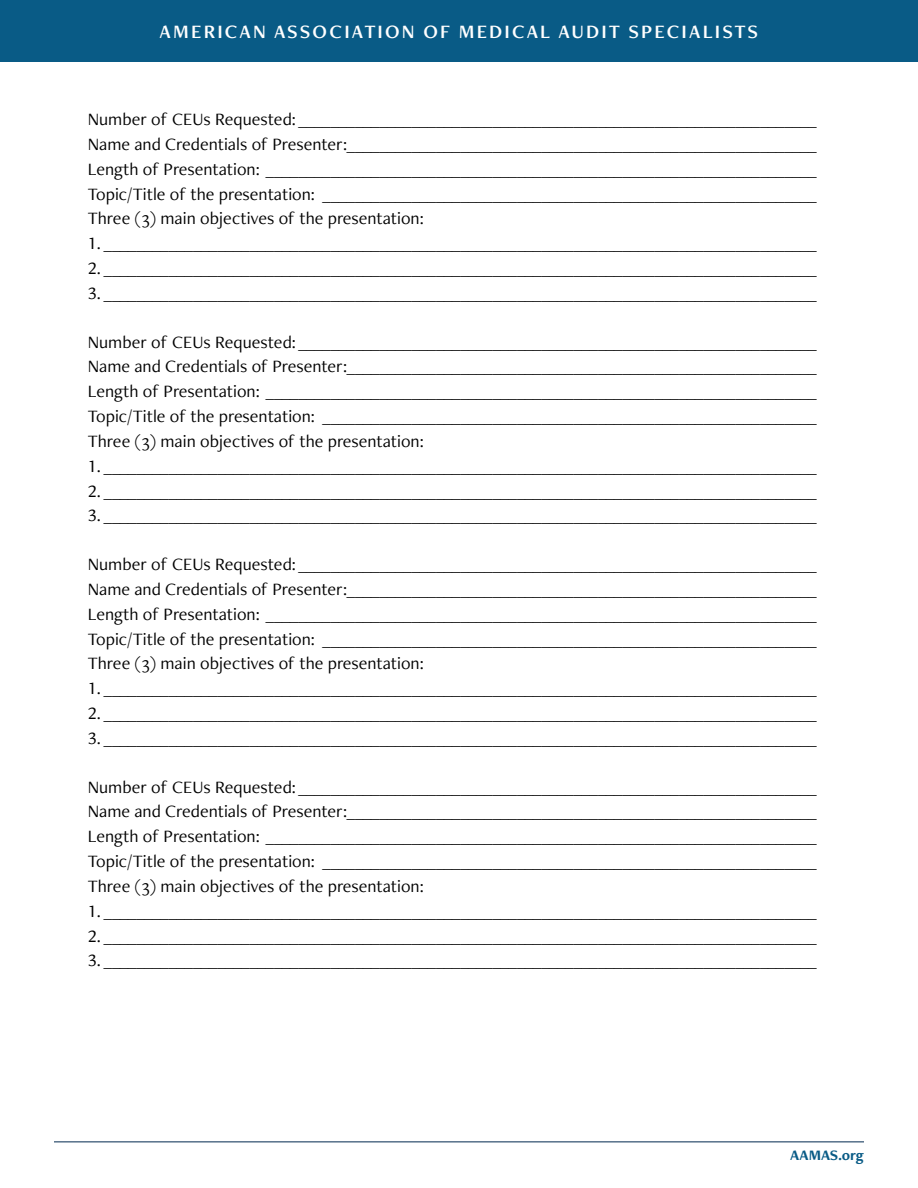
<style>
.page{position:relative;width:918px;height:1188px;background:#fff}
.page>*{position:absolute;margin:0;border:0;box-sizing:border-box;transform-origin:0 0}
.t1{font:19.65px "Freight Neo Pro Semi";letter-spacing:.11em;color:#fff}
.t2{font:18px/24.9px "Freight Neo Pro";color:#000;text-align:justify}
.t3{font:700 15px "Freight Neo Pro";color:#095b86}
</style>
<div class="page">
<div style="left:0;top:0;width:918px;height:61px;background:#095b86"></div>
<hr style="left:54px;top:1142px;width:810px;height:1px;background:#00294f">
<p class="t1" style="left:160px;top:18px;width:600px">AMERICAN ASSOCIATION OF MEDICAL AUDIT SPECIALISTS</p>
<p class="t2" style="left:88px;top:106px;width:731px">Number of CEUs Requested: ________________________________________________________________ Name and Credentials of Presenter:__________________________________________________________ Length of Presentation: ____________________________________________________________________ Topic/Title of the presentation: _____________________________________________________________ Three (3) main objectives of the presentation:</p>
<p class="t2" style="left:88px;top:230px;width:731px">1. ________________________________________________________________________________________</p>
<p class="t2" style="left:88px;top:255px;width:731px">2. ________________________________________________________________________________________</p>
<p class="t2" style="left:88px;top:280px;width:731px">3. ________________________________________________________________________________________</p>
<p class="t2" style="left:88px;top:329px;width:731px">Number of CEUs Requested: ________________________________________________________________ Name and Credentials of Presenter:__________________________________________________________ Length of Presentation: ____________________________________________________________________ Topic/Title of the presentation: _____________________________________________________________ Three (3) main objectives of the presentation:</p>
<p class="t2" style="left:88px;top:453px;width:731px">1. ________________________________________________________________________________________</p>
<p class="t2" style="left:88px;top:478px;width:731px">2. ________________________________________________________________________________________</p>
<p class="t2" style="left:88px;top:503px;width:731px">3. ________________________________________________________________________________________</p>
<p class="t2" style="left:88px;top:551px;width:731px">Number of CEUs Requested: ________________________________________________________________ Name and Credentials of Presenter:__________________________________________________________ Length of Presentation: ____________________________________________________________________ Topic/Title of the presentation: _____________________________________________________________ Three (3) main objectives of the presentation:</p>
<p class="t2" style="left:88px;top:675px;width:731px">1. ________________________________________________________________________________________</p>
<p class="t2" style="left:88px;top:700px;width:731px">2. ________________________________________________________________________________________</p>
<p class="t2" style="left:88px;top:725px;width:731px">3. ________________________________________________________________________________________</p>
<p class="t2" style="left:88px;top:774px;width:731px">Number of CEUs Requested: ________________________________________________________________ Name and Credentials of Presenter:__________________________________________________________ Length of Presentation: ____________________________________________________________________ Topic/Title of the presentation: _____________________________________________________________ Three (3) main objectives of the presentation:</p>
<p class="t2" style="left:88px;top:898px;width:731px">1. ________________________________________________________________________________________</p>
<p class="t2" style="left:88px;top:923px;width:731px">2. ________________________________________________________________________________________</p>
<p class="t2" style="left:88px;top:948px;width:731px">3. ________________________________________________________________________________________</p>
<p class="t3" style="left:790px;top:1145px;width:75px">AAMAS.org</p>
</div>
